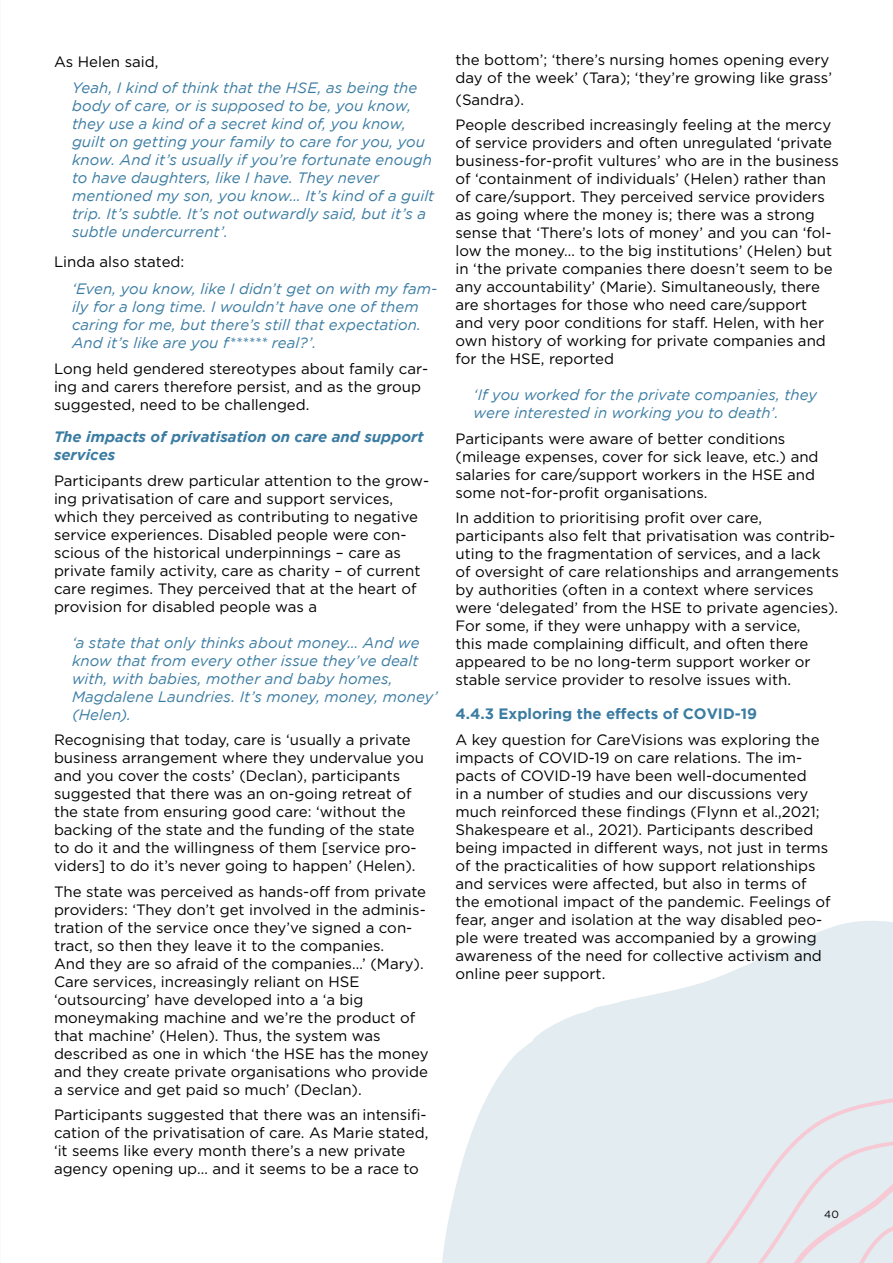
<style>
.page{position:relative;width:893px;height:1263px;background:#fff}
.page>*{position:absolute;margin:0;border:0;box-sizing:border-box;transform-origin:0 0}
.t1{font:15px/18px "Gotham";color:#000}
.t2{font:italic 15px/18px "Gotham";letter-spacing:.005em;color:#3b7ca2}
.t3{font:italic 700 15px/18px "Gotham";color:#3b7ca2}
.t4{font:700 15px "Gotham";color:#3b7ca2}
.t5{font:10.5px "Gotham";color:#000}
</style>
<div class="page">
<svg style="left:442px;top:921px;width:451px;height:342px;fill:#e3ecf0"></svg>
<svg style="left:679px;top:1088px;width:214px;height:175px;background:#e4e9ee"></svg>
<p class="t1" style="left:54px;top:52px;width:106px">As Helen said,</p>
<p class="t2" style="left:72px;top:78px;width:364px">Yeah, I kind of think that the HSE, as being the body of care, or is supposed to be, you know, they use a kind of a secret kind of, you know, guilt on getting your family to care for you, you know. And it’s usually if you’re fortunate enough to have daughters, like I have. They never mentioned my son, you know… It’s kind of a guilt trip. It’s subtle. It’s not outwardly said, but it’s a subtle undercurrent’.</p>
<p class="t1" style="left:54px;top:253px;width:132px">Linda also stated:</p>
<p class="t2" style="left:72px;top:280px;width:367px">‘Even, you know, like I didn’t get on with my fam&shy;ily for a long time. I wouldn’t have one of them caring for me, but there’s still that expectation.<br>And it’s like are you f****** real?’.</p>
<p class="t1" style="left:54px;top:359px;width:376px">Long held gendered stereotypes about family car&shy;ing and carers therefore persist, and as the group suggested, need to be challenged.</p>
<p class="t3" style="left:54px;top:428px;width:371px">The impacts of privatisation on care and support services</p>
<p class="t1" style="left:54px;top:471px;width:377px">Participants drew particular attention to the grow&shy;ing privatisation of care and support services, which they perceived as contributing to negative service experiences. Disabled people were con&shy;scious of the historical underpinnings – care as private family activity, care as charity – of current care regimes. They perceived that at the heart of provision for disabled people was a</p>
<p class="t2" style="left:72px;top:633px;width:367px">‘a state that only thinks about money… And we know that from every other issue they’ve dealt with, with babies, mother and baby homes, Magdalene Laundries. It’s money, money, money’ (Helen).</p>
<p class="t1" style="left:54px;top:730px;width:371px">Recognising that today, care is ‘usually a private business arrangement where they undervalue you and you cover the costs’ (Declan), participants suggested that there was an on-going retreat of the state from ensuring good care: ‘without the backing of the state and the funding of the state to do it and the willingness of them [service pro&shy;viders] to do it’s never going to happen’ (Helen).</p>
<p class="t1" style="left:54px;top:882px;width:376px">The state was perceived as hands-off from private providers: ‘They don’t get involved in the adminis&shy;tration of the service once they’ve signed a con&shy;tract, so then they leave it to the companies.<br>And they are so afraid of the companies…’ (Mary).<br>Care services, increasingly reliant on HSE ‘outsourcing’ have developed into a ‘a big moneymaking machine and we’re the product of that machine’ (Helen). Thus, the system was described as one in which ‘the HSE has the money and they create private organisations who provide a service and get paid so much’ (Declan).</p>
<p class="t1" style="left:54px;top:1105px;width:376px">Participants suggested that there was an intensifi&shy;cation of the privatisation of care. As Marie stated, ‘it seems like every month there’s a new private agency opening up… and it seems to be a race to</p>
<p class="t1" style="left:455px;top:50px;width:378px">the bottom’; ‘there’s nursing homes opening every day of the week’ (Tara); ‘they’re growing like grass’</p>
<p class="t1" style="left:455px;top:86px;width:377px;line-height:25.5px">(Sandra).<br>People described increasingly feeling at the mercy</p>
<p class="t1" style="left:455px;top:133px;width:385px">of service providers and often unregulated ‘private business-for-profit vultures’ who are in the business of ‘containment of individuals’ (Helen) rather than of care/support. They perceived service providers as going where the money is; there was a strong sense that ‘There’s lots of money’ and you can ‘fol&shy;low the money… to the big institutions’ (Helen) but in ‘the private companies there doesn’t seem to be any accountability’ (Marie). Simultaneously, there are shortages for those who need care/support<br>and very poor conditions for staff. Helen, with her own history of working for private companies and for the HSE, reported</p>
<p class="t2" style="left:473px;top:386px;width:345px">‘If you worked for the private companies, they were interested in working you to death’.</p>
<p class="t1" style="left:455px;top:429px;width:365px">Participants were aware of better conditions (mileage expenses, cover for sick leave, etc.) and salaries for care/support workers in the HSE and some not-for-profit organisations.</p>
<p class="t1" style="left:455px;top:508px;width:385px">In addition to prioritising profit over care, participants also felt that privatisation was contrib&shy;uting to the fragmentation of services, and a lack of oversight of care relationships and arrangements by authorities (often in a context where services were ‘delegated’ from the HSE to private agencies).<br>For some, if they were unhappy with a service,<br>this made complaining difficult, and often there appeared to be no long-term support worker or stable service provider to resolve issues with.</p>
<p class="t4" style="left:455px;top:706px;width:303px">4.4.3 Exploring the effects of COVID-19</p>
<p class="t1" style="left:455px;top:730px;width:377px">A key question for CareVisions was exploring the impacts of COVID-19 on care relations. The im&shy;pacts of COVID-19 have been well-documented<br>in a number of studies and our discussions very much reinforced these findings (Flynn et al.,2021; Shakespeare et al., 2021). Participants described being impacted in different ways, not just in terms of the practicalities of how support relationships and services were affected, but also in terms of the emotional impact of the pandemic. Feelings of fear, anger and isolation at the way disabled peo&shy;ple were treated was accompanied by a growing awareness of the need for collective activism and online peer support.</p>
<p class="t5" style="left:824px;top:1207px;width:16px">40</p>
</div>
